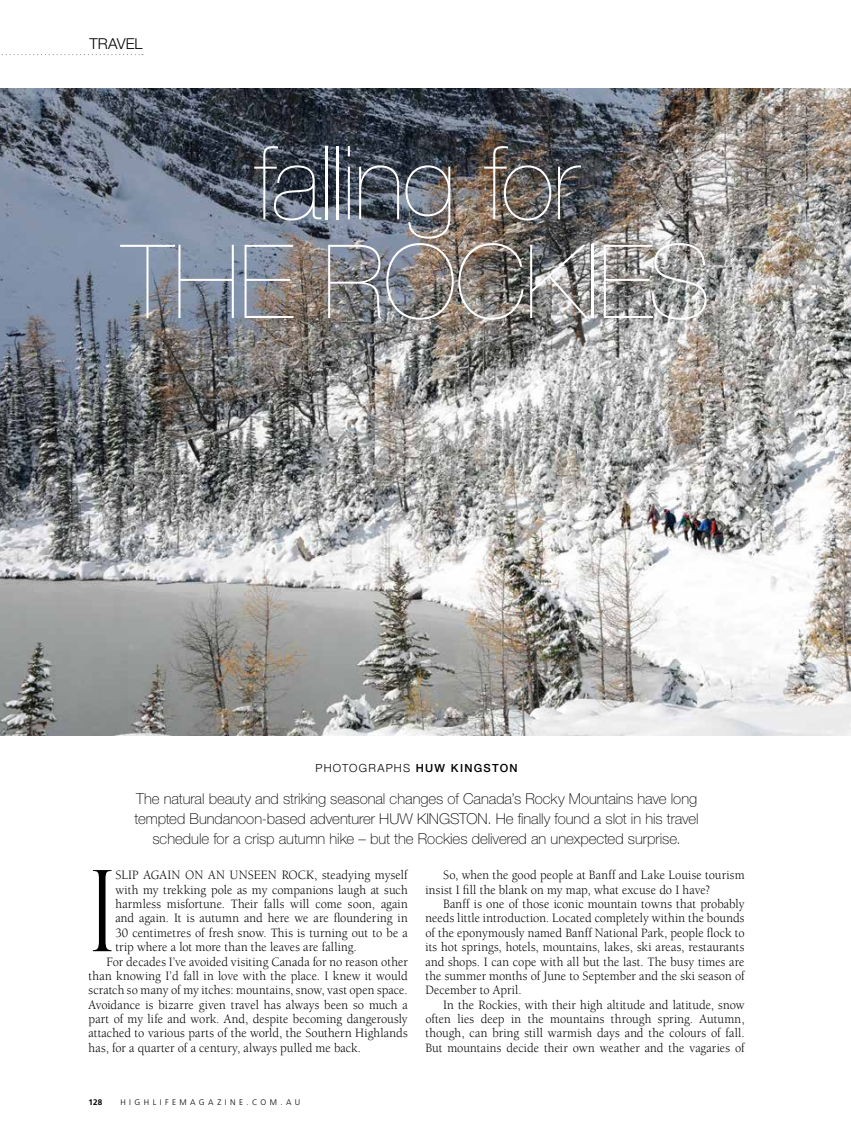
<style>
.page{position:relative;width:851px;height:1134px;background:#fff}
.page>*{position:absolute;margin:0;border:0;box-sizing:border-box;transform-origin:0 0}
.t1{font:200 115.25px "Butler";color:#000;scale:.95 1}
.t2{font:200 102.5px/98.8px "Helvetica Neue LT Std";letter-spacing:-.02em;color:#fff;text-align:center}
.t3{font:100 15px/20px "Helvetica Neue LT Std";letter-spacing:-.005em;color:#000;text-align:center}
.t4{font:300 15px "Helvetica Neue LT Std";color:#000}
.t5{font:13.12px/14.4px "Berkeley";letter-spacing:.005em;color:#000;text-align:justify;scale:.95 1}
.t6{font:300 11.25px "Helvetica Neue LT Std";letter-spacing:.11em;color:#000}
.t7{font:300 8.12px "Frutiger";letter-spacing:.425em;color:#000}
.t8{font:700 8.12px "Frutiger";color:#000}
.s1{font-weight:500}
</style>
<div class="page">
<img style="left:0;top:89px;width:850px;height:647px">
<svg style="left:1px;top:54px;width:142px;height:1px"></svg>
<p class="t4" style="left:90px;top:34px;width:54px">TRAVEL</p>
<h2 class="t2" style="left:122px;top:133px;width:591px">falling for<br>THE ROCKIES</h2>
<p class="t6" style="left:315px;top:761px;width:204px">PHOTOGRAPHS <span class="s1">HUW KINGSTON</span></p>
<p class="t3" style="left:134px;top:788px;width:565px">The natural beauty and striking seasonal changes of Canada’s Rocky Mountains have long tempted Bundanoon-based adventurer HUW KINGSTON. He finally found a slot in his travel schedule for a crisp autumn hike – but the Rockies delivered an unexpected surprise.</p>
<h1 class="t1" style="left:89px;top:839px;width:30px">I</h1>
<p class="t5" style="left:115px;top:868px;width:309px">SLIP AGAIN ON AN UNSEEN ROCK, steadying myself</p>
<p class="t5" style="left:115px;top:883px;width:309px">with my trekking pole as my companions laugh at such</p>
<p class="t5" style="left:115px;top:897px;width:309px">harmless misfortune. Their falls will come soon, again</p>
<p class="t5" style="left:115px;top:911px;width:309px">and again. It is autumn and here we are floundering in</p>
<p class="t5" style="left:115px;top:926px;width:309px">30 centimetres of fresh snow. This is turning out to be a</p>
<p class="t5" style="left:115px;top:940px;width:255px">trip where a lot more than the leaves are falling.</p>
<p class="t5" style="left:106px;top:954px;width:319px">For decades I’ve avoided visiting Canada for no reason other</p>
<p class="t5" style="left:89px;top:969px;width:337px">than knowing I’d fall in love with the place. I knew it would</p>
<p class="t5" style="left:89px;top:983px;width:337px">scratch so many of my itches: mountains, snow, vast open space.</p>
<p class="t5" style="left:89px;top:998px;width:337px">Avoidance is bizarre given travel has always been so much a</p>
<p class="t5" style="left:89px;top:1012px;width:337px">part of my life and work. And, despite becoming dangerously</p>
<p class="t5" style="left:89px;top:1026px;width:337px">attached to various parts of the world, the Southern Highlands</p>
<p class="t5" style="left:89px;top:1041px;width:288px">has, for a quarter of a century, always pulled me back.</p>
<p class="t5" style="left:425px;top:868px;width:337px;text-indent:18px">So, when the good people at Banff and Lake Louise tourism insist I fill the blank on my map, what excuse do I have?</p>
<p class="t5" style="left:425px;top:897px;width:337px;text-indent:18px">Banff is one of those iconic mountain towns that probably needs little introduction. Located completely within the bounds of the eponymously named Banff National Park, people flock to its hot springs, hotels, mountains, lakes, ski areas, restaurants and shops. I can cope with all but the last. The busy times are the summer months of June to September and the ski season of December to April.</p>
<p class="t5" style="left:425px;top:998px;width:337px;text-indent:18px">In the Rockies, with their high altitude and latitude, snow often lies deep in the mountains through spring. Autumn, though, can bring still warmish days and the colours of fall.<br>But mountains decide their own weather and the vagaries of</p>
<p class="t8" style="left:89px;top:1097px;width:15px">128</p>
<p class="t7" style="left:120px;top:1097px;width:181px">HIGHLIFEMAGAZINE.COM.AU</p>
</div>
